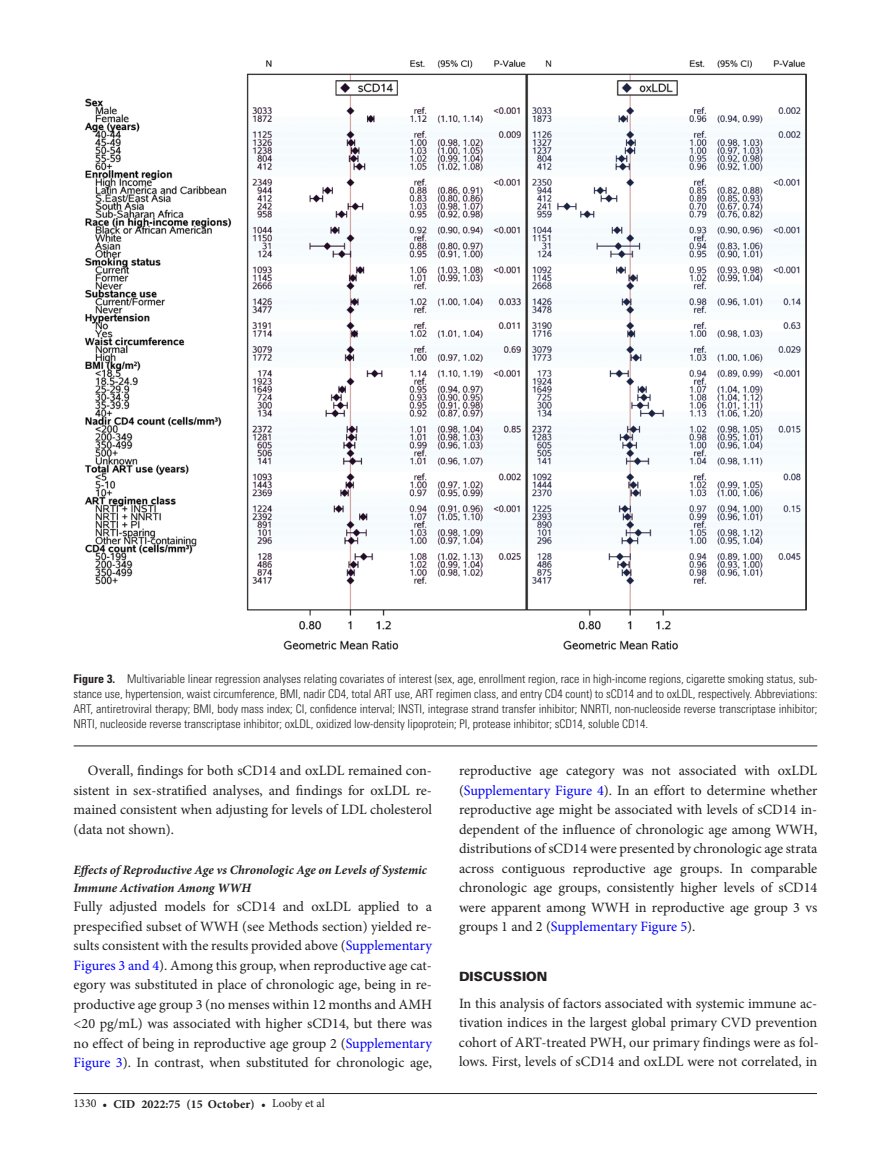
<style>
.page{position:relative;width:891px;height:1174px;background:#fff}
.page>*{position:absolute;margin:0;border:0;box-sizing:border-box;transform-origin:0 0}
.Text{font:14.25px/19.5px "Minion Pro";color:#231f20;text-align:justify}
.TextInd{font:14.25px/19.5px "Minion Pro";letter-spacing:-.005em;color:#231f20;text-align:justify}
.HeadC{font:italic 700 12.75px/18px "Minion Pro";letter-spacing:-.005em;color:#231f20}
.HeadA{font:900 12.75px "Univers LT Std";color:#231f20}
.TableBody{font:300 condensed 12px/15px "Univers LT Std";color:#231f20;text-align:justify}
.t1{font:700 12px "Minion Pro";letter-spacing:.01em;color:#231f20}
.s1{font-weight:700}
.s2{color:#00f}
.s3{font-weight:400}
</style>
<div class="page">
<img style="left:85px;top:59px;width:721px;height:591px">
<hr style="left:74px;top:746px;width:743px;height:1px;background:#231f20">
<hr style="left:74px;top:1093px;width:743px;height:1px;background:#231f20">
<p class="TableBody" style="left:74px;top:671px;width:745px"><span class="s1">Figure 3.</span> Multivariable linear regression analyses relating covariates of interest (sex, age, enrollment region, race in high-income regions, cigarette smoking status, sub&shy;stance use, hypertension, waist circumference, BMI, nadir CD4, total ART use, ART regimen class, and entry CD4 count) to sCD14 and to oxLDL, respectively. Abbreviations:<br>ART, antiretroviral therapy; BMI, body mass index; CI, confidence interval; INSTI, integrase strand transfer inhibitor; NNRTI, non-nucleoside reverse transcriptase inhibitor; NRTI, nucleoside reverse transcriptase inhibitor; oxLDL, oxidized low-density lipoprotein; PI, protease inhibitor; sCD14, soluble CD14.</p>
<p class="TextInd" style="left:74px;top:761px;width:360px;text-indent:14px">Overall, findings for both sCD14 and oxLDL remained con&shy;sistent in sex-stratified analyses, and findings for oxLDL re&shy;mained consistent when adjusting for levels of LDL cholesterol (data not shown).</p>
<p class="HeadC" style="left:74px;top:861px;width:355px">Effects of Reproductive Age vs Chronologic Age on Levels of Systemic<br>Immune Activation Among WWH</p>
<p class="Text" style="left:74px;top:897px;width:360px">Fully adjusted models for sCD14 and oxLDL applied to a prespecified subset of WWH (see Methods section) yielded re&shy;sults consistent with the results provided above (<span class="s2">Supplementary Figures 3 and 4</span>). Among this group, when reproductive age cat&shy;egory was substituted in place of chronologic age, being in re&shy;productive age group 3 (no menses within 12 months and AMH &lt;20 pg/mL) was associated with higher sCD14, but there was no effect of being in reproductive age group 2 (<span class="s2">Supplementary Figure 3</span>). In contrast, when substituted for chronologic age,</p>
<p class="t1" style="left:74px;top:1095px;width:253px"><span class="s3">1330</span> • CID 2022:75 (15 October) • <span class="s3">Looby et al</span></p>
<p class="Text" style="left:459px;top:761px;width:360px">reproductive age category was not associated with oxLDL (<span class="s2">Supplementary Figure 4</span>). In an effort to determine whether reproductive age might be associated with levels of sCD14 in&shy;dependent of the influence of chronologic age among WWH, distributions of sCD14 were presented by chronologic age strata across contiguous reproductive age groups. In comparable chronologic age groups, consistently higher levels of sCD14 were apparent among WWH in reproductive age group 3 vs groups 1 and 2 (<span class="s2">Supplementary Figure 5</span>).</p>
<p class="HeadA" style="left:459px;top:968px;width:90px">DISCUSSION</p>
<p class="Text" style="left:459px;top:994px;width:360px">In this analysis of factors associated with systemic immune ac&shy;tivation indices in the largest global primary CVD prevention</p>
<p class="Text" style="left:459px;top:1052px;width:360px">lows. First, levels of sCD14 and oxLDL were not correlated, in</p>
<p class="Text" style="left:459px;top:1032px;width:362px">cohort of ART-treated PWH, our primary findings were as fol-</p>
</div>
